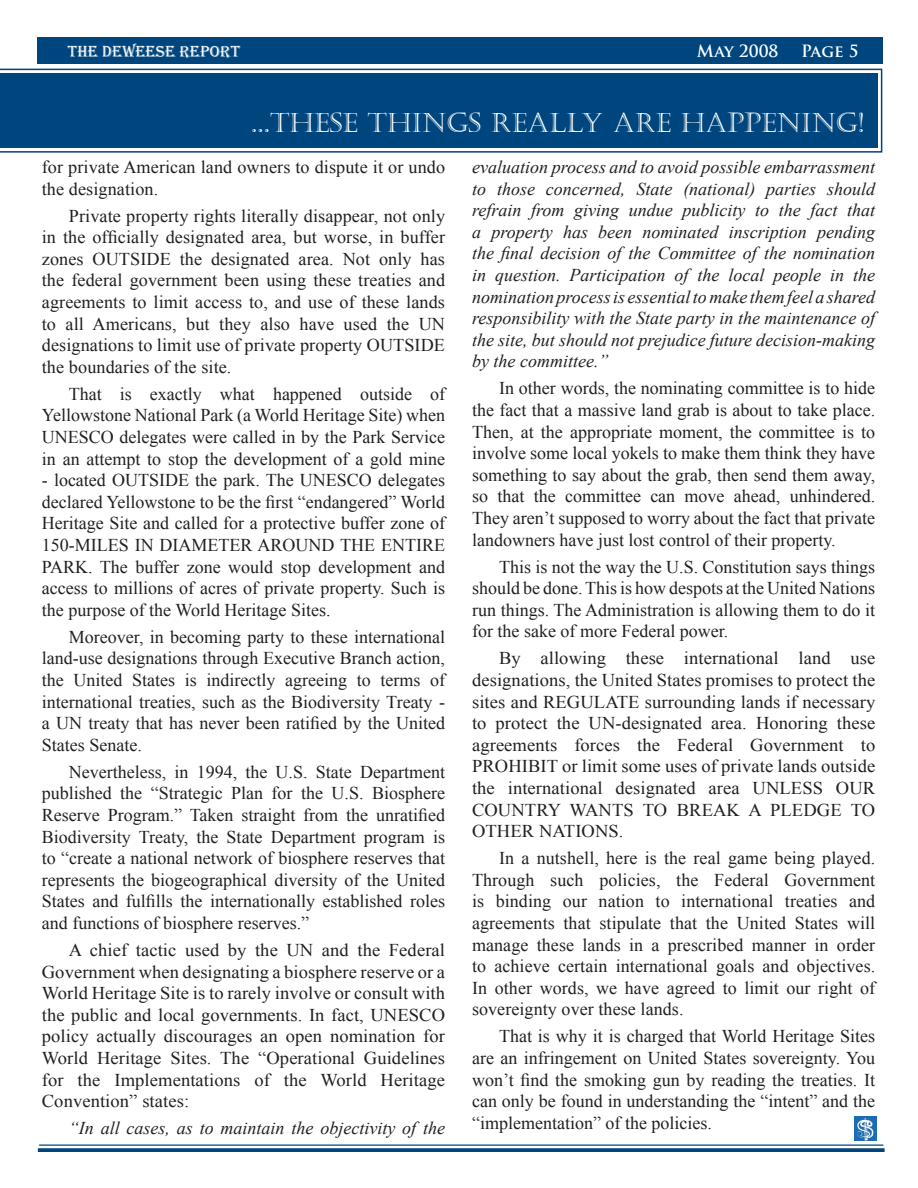
<style>
.page{position:relative;width:918px;height:1188px;background:#fff}
.page>*{position:absolute;margin:0;border:0;box-sizing:border-box;transform-origin:0 0}
.t1{font:27px "Castellar";color:#fff}
.t2{font:18px/21.6px "Times New Roman";color:#231f20;text-align:justify}
.t3{font:italic 18px/21.6px "Times New Roman";color:#231f20;text-align:justify}
.t4{font:16.5px "Algerian";color:#fff}
.t5{font:700 16.5px "Trajan Pro";color:#fff}
</style>
<div class="page">
<svg style="left:0;top:68px;width:883px;height:85px"></svg>
<div style="left:0;top:76px;width:875px;height:69px;background:#00467e"></div>
<img style="left:855px;top:1116px;width:22px;height:25px">
<hr style="left:40px;top:1145px;width:843px;height:1px;background:#00467e">
<svg style="left:40px;top:1148px;width:843px;height:4px;background:#0f5185"></svg>
<div style="left:38px;top:38px;width:846px;height:26px;background:#00467e"></div>
<p class="t4" style="left:68px;top:43px;width:164px">THE DEWEESE REPORT</p>
<p class="t5" style="left:697px;top:41px;width:83px">May 2008</p>
<p class="t5" style="left:801px;top:41px;width:44px">Page</p>
<h1 class="t1" style="left:251px;top:107px;width:79px">...THESE</h1>
<h1 class="t1" style="left:368px;top:107px;width:498px">THINGS REALLY ARE HAPPENING!</h1>
<p class="t2" style="left:42px;top:156px;width:405px">for private American land owners to dispute it or undo the designation.</p>
<p class="t2" style="left:42px;top:204px;width:405px;text-indent:27px">Private property rights literally disappear, not only in the officially designated area, but worse, in buffer zones OUTSIDE the designated area. Not only has the federal government been using these treaties and agreements to limit access to, and use of these lands to all Americans, but they also have used the UN designations to limit use of private property OUTSIDE the boundaries of the site.</p>
<p class="t2" style="left:42px;top:383px;width:405px;text-indent:27px">That is exactly what happened outside of Yellowstone National Park (a World Heritage Site) when UNESCO delegates were called in by the Park Service in an attempt to stop the development of a gold mine</p>
<p class="t2" style="left:42px;top:469px;width:405px">- located OUTSIDE the park. The UNESCO delegates declared Yellowstone to be the first “endangered” World Heritage Site and called for a protective buffer zone of 150-MILES IN DIAMETER AROUND THE ENTIRE PARK. The buffer zone would stop development and access to millions of acres of private property. Such is the purpose of the World Heritage Sites.</p>
<p class="t2" style="left:42px;top:626px;width:405px;text-indent:27px">Moreover, in becoming party to these international land-use designations through Executive Branch action, the United States is indirectly agreeing to terms of international treaties, such as the Biodiversity Treaty - a UN treaty that has never been ratified by the United States Senate.</p>
<p class="t2" style="left:42px;top:761px;width:405px;text-indent:27px">Nevertheless, in 1994, the U.S. State Department published the “Strategic Plan for the U.S. Biosphere Reserve Program.” Taken straight from the unratified Biodiversity Treaty, the State Department program is to “create a national network of biosphere reserves that represents the biogeographical diversity of the United States and fulfills the internationally established roles and functions of biosphere reserves.”</p>
<p class="t2" style="left:42px;top:939px;width:405px;text-indent:27px">A chief tactic used by the UN and the Federal Government when designating a biosphere reserve or a World Heritage Site is to rarely involve or consult with the public and local governments. In fact, UNESCO policy actually discourages an open nomination for World Heritage Sites. The “Operational Guidelines for the Implementations of the World Heritage Convention” states:</p>
<p class="t3" style="left:69px;top:1117px;width:378px">“In all cases, as to maintain the objectivity of the</p>
<p class="t3" style="left:472px;top:156px;width:405px">evaluation process and to avoid possible embarrassment to those concerned, State (national) parties should refrain from giving undue publicity to the fact that a property has been nominated inscription pending the final decision of the Committee of the nomination in question. Participation of the local people in the nomination process is essential to make them feel a shared responsibility with the State party in the maintenance of the site, but should not prejudice future decision-making by the committee.”</p>
<p class="t2" style="left:472px;top:377px;width:405px;text-indent:27px">In other words, the nominating committee is to hide the fact that a massive land grab is about to take place.<br>Then, at the appropriate moment, the committee is to involve some local yokels to make them think they have something to say about the grab, then send them away, so that the committee can move ahead, unhindered.<br>They aren’t supposed to worry about the fact that private landowners have just lost control of their property.</p>
<p class="t2" style="left:472px;top:555px;width:405px;text-indent:27px">This is not the way the U.S. Constitution says things should be done. This is how despots at the United Nations run things. The Administration is allowing them to do it for the sake of more Federal power.</p>
<p class="t2" style="left:472px;top:647px;width:405px;text-indent:27px">By allowing these international land use designations, the United States promises to protect the sites and REGULATE surrounding lands if necessary to protect the UN-designated area. Honoring these agreements forces the Federal Government to PROHIBIT or limit some uses of private lands outside the international designated area UNLESS OUR COUNTRY WANTS TO BREAK A PLEDGE TO OTHER NATIONS.</p>
<p class="t2" style="left:472px;top:847px;width:405px;text-indent:27px">In a nutshell, here is the real game being played.<br>Through such policies, the Federal Government is binding our nation to international treaties and agreements that stipulate that the United States will manage these lands in a prescribed manner in order to achieve certain international goals and objectives.<br>In other words, we have agreed to limit our right of sovereignty over these lands.</p>
<p class="t2" style="left:472px;top:1025px;width:405px;text-indent:27px">That is why it is charged that World Heritage Sites are an infringement on United States sovereignty. You won’t find the smoking gun by reading the treaties. It can only be found in understanding the “intent” and the “implementation” of the policies.</p>
</div>
